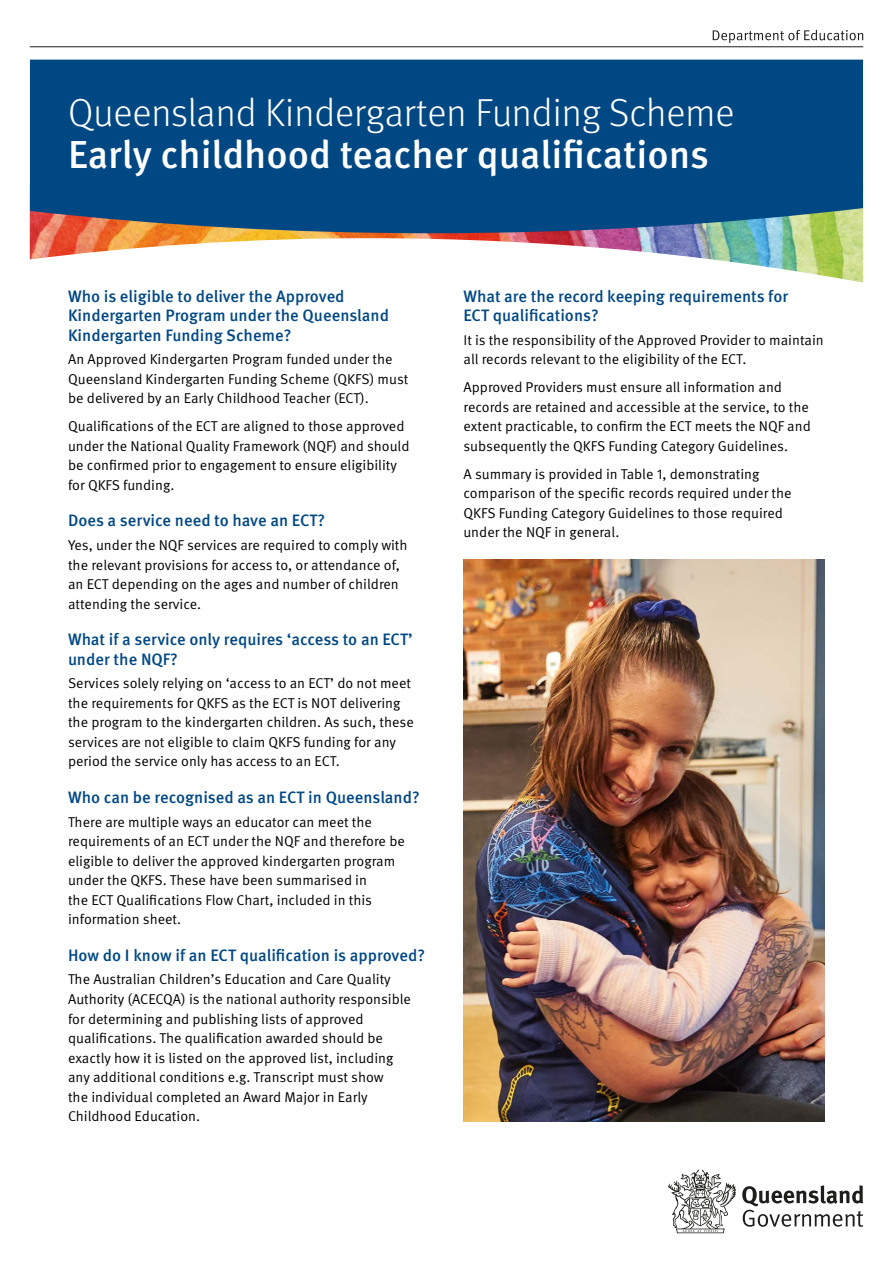
<style>
.page{position:relative;width:893px;height:1263px;background:#fff}
.page>*{position:absolute;margin:0;border:0;box-sizing:border-box;transform-origin:0 0}
.t1{font:300 39px "Meta OT";color:#fff}
.t2{font:500 39px "Meta OT";color:#fff}
.head_3{font:500 16.5px/19.5px "Meta OT";color:#004884}
.copy_2mm_space{font:14.25px/19.5px "Meta OT Norm";color:#000}
</style>
<div class="page">
<img style="left:29px;top:29px;width:835px;height:1205px">
<svg style="left:742px;top:1185px;width:121px;height:42px"></svg>
<svg style="left:668px;top:1169px;width:68px;height:64px"></svg>
<svg style="left:713px;top:30px;width:150px;height:13px"></svg>
<hr style="left:30px;top:46px;width:833px;height:1px;background:#1e1e1c">
<p class="t1" style="left:68px;top:90px;width:668px">Queensland Kindergarten Funding Scheme</p>
<p class="t2" style="left:68px;top:130px;width:643px">Early childhood teacher qualifications</p>
<p class="head_3" style="left:68px;top:286px;width:323px">Who is eligible to deliver the Approved<br>Kindergarten Program under the Queensland<br>Kindergarten Funding Scheme?</p>
<p class="copy_2mm_space" style="left:68px;top:350px;width:342px">An Approved Kindergarten Program funded under the<br>Queensland Kindergarten Funding Scheme (QKFS) must be delivered by an Early Childhood Teacher (ECT).</p>
<p class="copy_2mm_space" style="left:68px;top:417px;width:343px">Qualifications of the ECT are aligned to those approved under the National Quality Framework (NQF) and should be confirmed prior to engagement to ensure eligibility for QKFS funding.</p>
<p class="head_3" style="left:68px;top:511px;width:259px">Does a service need to have an ECT?</p>
<p class="copy_2mm_space" style="left:68px;top:536px;width:341px">Yes, under the NQF services are required to comply with the relevant provisions for access to, or attendance of, an ECT depending on the ages and number of children attending the service.</p>
<p class="head_3" style="left:68px;top:630px;width:346px">What if a service only requires ‘access to an ECT’ under the NQF?</p>
<p class="copy_2mm_space" style="left:68px;top:674px;width:347px">Services solely relying on ‘access to an ECT’ do not meet the requirements for QKFS as the ECT is NOT delivering the program to the kindergarten children. As such, these services are not eligible to claim QKFS funding for any period the service only has access to an ECT.</p>
<p class="head_3" style="left:68px;top:788px;width:353px">Who can be recognised as an ECT in Queensland?</p>
<p class="copy_2mm_space" style="left:68px;top:812px;width:338px">There are multiple ways an educator can meet the requirements of an ECT under the NQF and therefore be eligible to deliver the approved kindergarten program under the QKFS. These have been summarised in<br>the ECT Qualifications Flow Chart, included in this information sheet.</p>
<p class="head_3" style="left:68px;top:945px;width:359px">How do I know if an ECT qualification is approved?</p>
<p class="copy_2mm_space" style="left:68px;top:970px;width:344px">The Australian Children’s Education and Care Quality Authority (ACECQA) is the national authority responsible for determining and publishing lists of approved qualifications. The qualification awarded should be exactly how it is listed on the approved list, including any additional conditions e.g. Transcript must show<br>the individual completed an Award Major in Early Childhood Education.</p>
<p class="head_3" style="left:463px;top:286px;width:326px">What are the record keeping requirements for<br>ECT qualifications?</p>
<p class="copy_2mm_space" style="left:463px;top:330px;width:362px">It is the responsibility of the Approved Provider to maintain all records relevant to the eligibility of the ECT.</p>
<p class="copy_2mm_space" style="left:463px;top:378px;width:349px">Approved Providers must ensure all information and records are retained and accessible at the service, to the extent practicable, to confirm the ECT meets the NQF and subsequently the QKFS Funding Category Guidelines.</p>
<p class="copy_2mm_space" style="left:463px;top:464px;width:330px">A summary is provided in Table 1, demonstrating comparison of the specific records required under the QKFS Funding Category Guidelines to those required under the NQF in general.</p>
</div>
